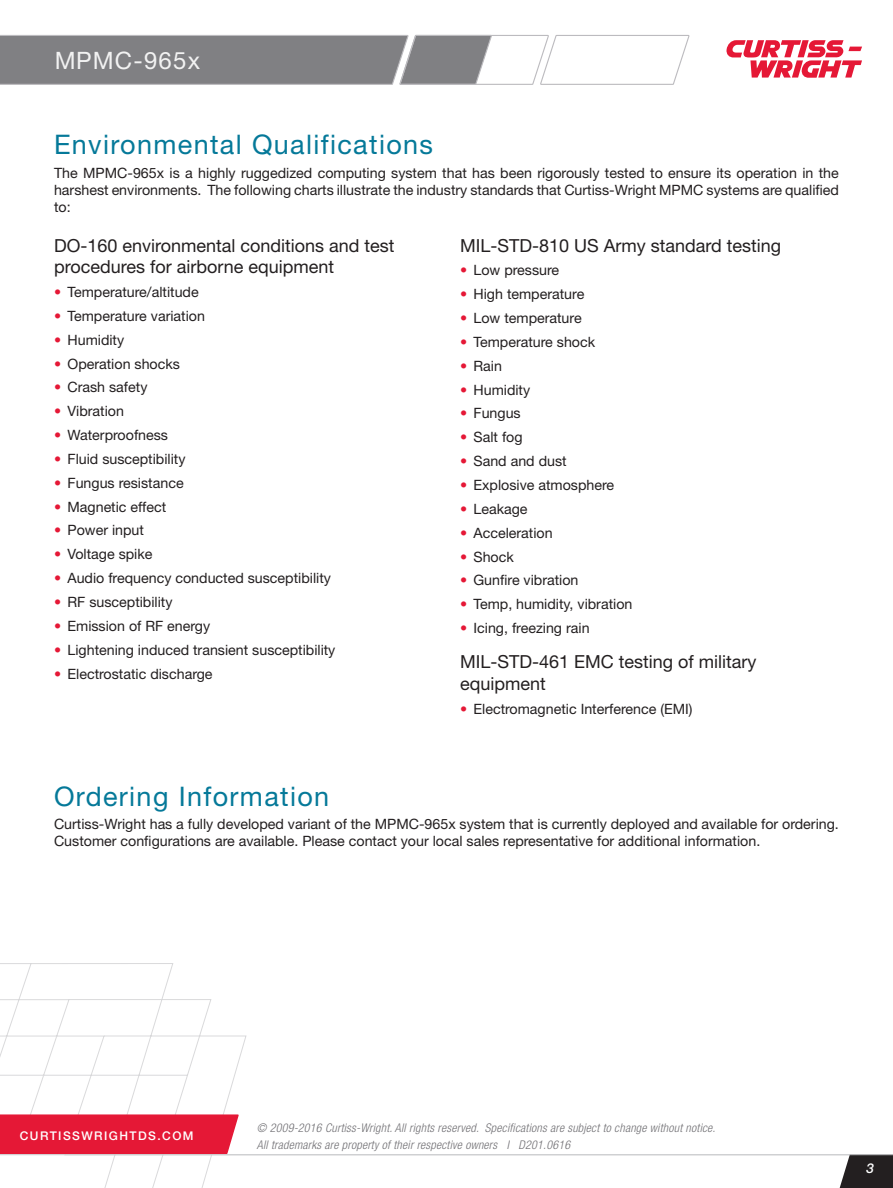
<style>
.page{position:relative;width:893px;height:1188px;background:#fff}
.page>*{position:absolute;margin:0;border:0;box-sizing:border-box;transform-origin:0 0}
.Section_Heading_-_Ti{font:27px "Helvetica Neue LT Std";letter-spacing:.05em;color:#057999}
.t1{font:24px "Helvetica Neue LT Std";letter-spacing:.05em;color:#fff}
.Section_Heading_-_Ti-2{font:18px/21.6px "Helvetica Neue LT Std";color:#231f20}
.Body_Text_-_general{font:14.25px/17.1px "Helvetica Neue LT Std";color:#231f20;text-align:justify}
.t2{font:italic 500 13.5px "Helvetica Neue LT Std";color:#fff}
.Document_Footer_text{font:italic 300 condensed 12px/17.2px "Helvetica Neue LT Std";letter-spacing:.02em;color:#717074}
.t3{font:500 12px "Helvetica Neue LT Std";letter-spacing:.12em;color:#fff}
.s1{color:#e51836}
</style>
<div class="page">
<svg style="left:0;top:963px;width:840px;height:225px"></svg>
<div style="left:0;top:1114px;width:240px;height:40px;background:#e51836"></div>
<svg style="left:726px;top:40px;width:136px;height:38px"></svg>
<svg style="left:0;top:34px;width:690px;height:51px"></svg>
<svg style="left:840px;top:1155px;width:53px;height:33px;background:#373334"></svg>
<hr style="left:0;top:1154px;width:893px;height:1px;background:#c9cacc">
<h2 class="t1" style="left:54px;top:46px;width:148px">MPMC-965x</h2>
<p class="Section_Heading_-_Ti" style="left:54px;top:129px;width:381px">Environmental Qualifications</p>
<p class="Body_Text_-_general" style="left:54px;top:164px;width:786px">The MPMC-965x is a highly ruggedized computing system that has been rigorously tested to ensure its operation in the harshest environments. The following charts illustrate the industry standards that Curtiss-Wright MPMC systems are qualified to:</p>
<p class="Section_Heading_-_Ti-2" style="left:54px;top:234px;width:342px">DO-160 environmental conditions and test procedures for airborne equipment</p>
<p class="Body_Text_-_general" style="left:54px;top:283px;width:146px"><span class="s1">•</span> Temperature/altitude</p>
<p class="Body_Text_-_general" style="left:54px;top:307px;width:153px"><span class="s1">•</span> Temperature variation</p>
<p class="Body_Text_-_general" style="left:54px;top:331px;width:72px"><span class="s1">•</span> Humidity</p>
<p class="Body_Text_-_general" style="left:54px;top:355px;width:127px"><span class="s1">•</span> Operation shocks</p>
<p class="Body_Text_-_general" style="left:54px;top:379px;width:95px"><span class="s1">•</span> Crash safety</p>
<p class="Body_Text_-_general" style="left:54px;top:402px;width:71px"><span class="s1">•</span> Vibration</p>
<p class="Body_Text_-_general" style="left:54px;top:426px;width:116px"><span class="s1">•</span> Waterproofness</p>
<p class="Body_Text_-_general" style="left:54px;top:450px;width:133px"><span class="s1">•</span> Fluid susceptibility</p>
<p class="Body_Text_-_general" style="left:54px;top:474px;width:131px"><span class="s1">•</span> Fungus resistance</p>
<p class="Body_Text_-_general" style="left:54px;top:498px;width:114px"><span class="s1">•</span> Magnetic effect</p>
<p class="Body_Text_-_general" style="left:54px;top:522px;width:92px"><span class="s1">•</span> Power input</p>
<p class="Body_Text_-_general" style="left:54px;top:546px;width:100px"><span class="s1">•</span> Voltage spike</p>
<p class="Body_Text_-_general" style="left:54px;top:569px;width:278px"><span class="s1">•</span> Audio frequency conducted susceptibility</p>
<p class="Body_Text_-_general" style="left:54px;top:593px;width:120px"><span class="s1">•</span> RF susceptibility</p>
<p class="Body_Text_-_general" style="left:54px;top:617px;width:158px"><span class="s1">•</span> Emission of RF energy</p>
<p class="Body_Text_-_general" style="left:54px;top:641px;width:283px"><span class="s1">•</span> Lightening induced transient susceptibility</p>
<p class="Body_Text_-_general" style="left:54px;top:665px;width:160px"><span class="s1">•</span> Electrostatic discharge</p>
<p class="Section_Heading_-_Ti-2" style="left:460px;top:234px;width:323px">MIL-STD-810 US Army standard testing</p>
<p class="Body_Text_-_general" style="left:460px;top:262px;width:101px"><span class="s1">•</span> Low pressure</p>
<p class="Body_Text_-_general" style="left:460px;top:285px;width:126px"><span class="s1">•</span> High temperature</p>
<p class="Body_Text_-_general" style="left:460px;top:309px;width:123px"><span class="s1">•</span> Low temperature</p>
<p class="Body_Text_-_general" style="left:460px;top:333px;width:137px"><span class="s1">•</span> Temperature shock</p>
<p class="Body_Text_-_general" style="left:460px;top:357px;width:43px"><span class="s1">•</span> Rain</p>
<p class="Body_Text_-_general" style="left:460px;top:381px;width:72px"><span class="s1">•</span> Humidity</p>
<p class="Body_Text_-_general" style="left:460px;top:405px;width:62px"><span class="s1">•</span> Fungus</p>
<p class="Body_Text_-_general" style="left:460px;top:429px;width:64px"><span class="s1">•</span> Salt fog</p>
<p class="Body_Text_-_general" style="left:460px;top:452px;width:108px"><span class="s1">•</span> Sand and dust</p>
<p class="Body_Text_-_general" style="left:460px;top:476px;width:156px"><span class="s1">•</span> Explosive atmosphere</p>
<p class="Body_Text_-_general" style="left:460px;top:500px;width:69px"><span class="s1">•</span> Leakage</p>
<p class="Body_Text_-_general" style="left:460px;top:524px;width:94px"><span class="s1">•</span> Acceleration</p>
<p class="Body_Text_-_general" style="left:460px;top:548px;width:55px"><span class="s1">•</span> Shock</p>
<p class="Body_Text_-_general" style="left:460px;top:572px;width:120px"><span class="s1">•</span> Gunfire vibration</p>
<p class="Body_Text_-_general" style="left:460px;top:595px;width:174px"><span class="s1">•</span> Temp, humidity, vibration</p>
<p class="Body_Text_-_general" style="left:460px;top:619px;width:131px"><span class="s1">•</span> Icing, freezing rain</p>
<p class="Section_Heading_-_Ti-2" style="left:460px;top:651px;width:298px">MIL-STD-461 EMC testing of military equipment</p>
<p class="Body_Text_-_general" style="left:460px;top:700px;width:234px"><span class="s1">•</span> Electromagnetic Interference (EMI)</p>
<p class="Section_Heading_-_Ti" style="left:54px;top:780px;width:277px">Ordering Information</p>
<p class="Body_Text_-_general" style="left:54px;top:816px;width:786px">Curtiss-Wright has a fully developed variant of the MPMC-965x system that is currently deployed and available for ordering.<br>Customer configurations are available. Please contact your local sales representative for additional information.</p>
<p class="t3" style="left:20px;top:1128px;width:175px">CURTISSWRIGHTDS.COM</p>
<p class="Document_Footer_text" style="left:257px;top:1119px;width:460px">© 2009-2016 Curtiss-Wright. All rights reserved. Specifications are subject to change without notice.<br>All trademarks are property of their respective owners I D201.0616</p>
<p class="t2" style="left:867px;top:1160px;width:9px">3</p>
</div>
